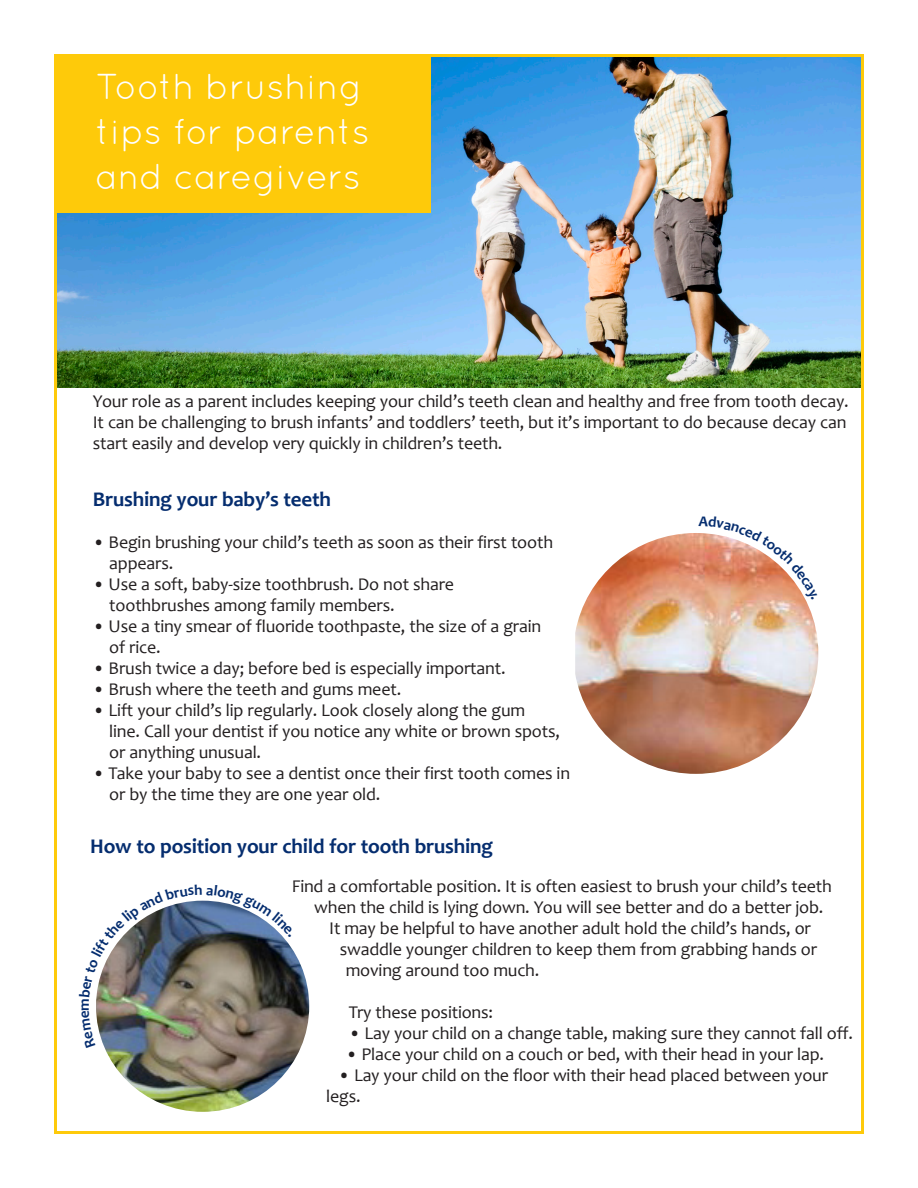
<style>
.page{position:relative;width:918px;height:1188px;background:#fff}
.page>*{position:absolute;margin:0;border:0;box-sizing:border-box;transform-origin:0 0}
.t1{font:36px/45px "Quicksand";color:#fff}
.Headline_level_2{font:700 21px "Candara";letter-spacing:-.01em;color:#052d6f}
.Headline_level_2-2{font:18px/21px "Candara";letter-spacing:-.01em;color:#231f20}
</style>
<div class="page">
<img style="left:58px;top:58px;width:802px;height:329px">
<div style="left:54px;top:54px;width:376px;height:158px;background:#feca0a"></div>
<img style="left:575px;top:533px;width:243px;height:241px">
<img style="left:105px;top:950px;width:204px;height:162px">
<img style="left:96px;top:900px;width:197px;height:148px">
<svg style="left:699px;top:533px;width:118px;height:67px"></svg>
<p class="t1" style="left:96px;top:64px;width:275px">Tooth brushing tips for parents and caregivers</p>
<p class="Headline_level_2-2" style="left:93px;top:390px;width:757px">Your role as a parent includes keeping your child’s teeth clean and healthy and free from tooth decay.<br>It can be challenging to brush infants’ and toddlers’ teeth, but it’s important to do because decay can start easily and develop very quickly in children’s teeth.</p>
<p class="Headline_level_2" style="left:93px;top:486px;width:240px">Brushing your baby’s teeth</p>
<p class="Headline_level_2-2" style="left:109px;top:531px;width:445px;text-indent:-16px">• Begin brushing your child’s teeth as soon as their first tooth appears.</p>
<p class="Headline_level_2-2" style="left:109px;top:573px;width:346px;text-indent:-16px">• Use a soft, baby-size toothbrush. Do not share toothbrushes among family members.</p>
<p class="Headline_level_2-2" style="left:109px;top:615px;width:433px;text-indent:-16px">• Use a tiny smear of fluoride toothpaste, the size of a grain of rice.</p>
<p class="Headline_level_2-2" style="left:93px;top:657px;width:414px">• Brush twice a day; before bed is especially important.</p>
<p class="Headline_level_2-2" style="left:93px;top:678px;width:310px">• Brush where the teeth and gums meet.</p>
<p class="Headline_level_2-2" style="left:109px;top:699px;width:452px;text-indent:-16px">• Lift your child’s lip regularly. Look closely along the gum line. Call your dentist if you notice any white or brown spots, or anything unusual.</p>
<p class="Headline_level_2-2" style="left:109px;top:762px;width:462px;text-indent:-16px">• Take your baby to see a dentist once their first tooth comes in or by the time they are one year old.</p>
<p class="Headline_level_2" style="left:90px;top:833px;width:404px">How to position your child for tooth brushing</p>
<p class="Headline_level_2-2" style="left:292px;top:876px;width:542px">Find a comfortable position. It is often easiest to brush your child’s teeth</p>
<p class="Headline_level_2-2" style="left:314px;top:897px;width:511px">when the child is lying down. You will see better and do a better job.</p>
<p class="Headline_level_2-2" style="left:329px;top:918px;width:483px">It may be helpful to have another adult hold the child’s hands, or</p>
<p class="Headline_level_2-2" style="left:340px;top:939px;width:479px">swaddle younger children to keep them from grabbing hands or</p>
<p class="Headline_level_2-2" style="left:346px;top:960px;width:195px">moving around too much.</p>
<p class="Headline_level_2-2" style="left:349px;top:1002px;width:146px">Try these positions:</p>
<p class="Headline_level_2-2" style="left:349px;top:1023px;width:506px">• Lay your child on a change table, making sure they cannot fall off.</p>
<p class="Headline_level_2-2" style="left:346px;top:1044px;width:480px">• Place your child on a couch or bed, with their head in your lap.</p>
<p class="Headline_level_2-2" style="left:326px;top:1065px;width:503px;text-indent:12px">• Lay your child on the floor with their head placed between your legs.</p>
</div>
